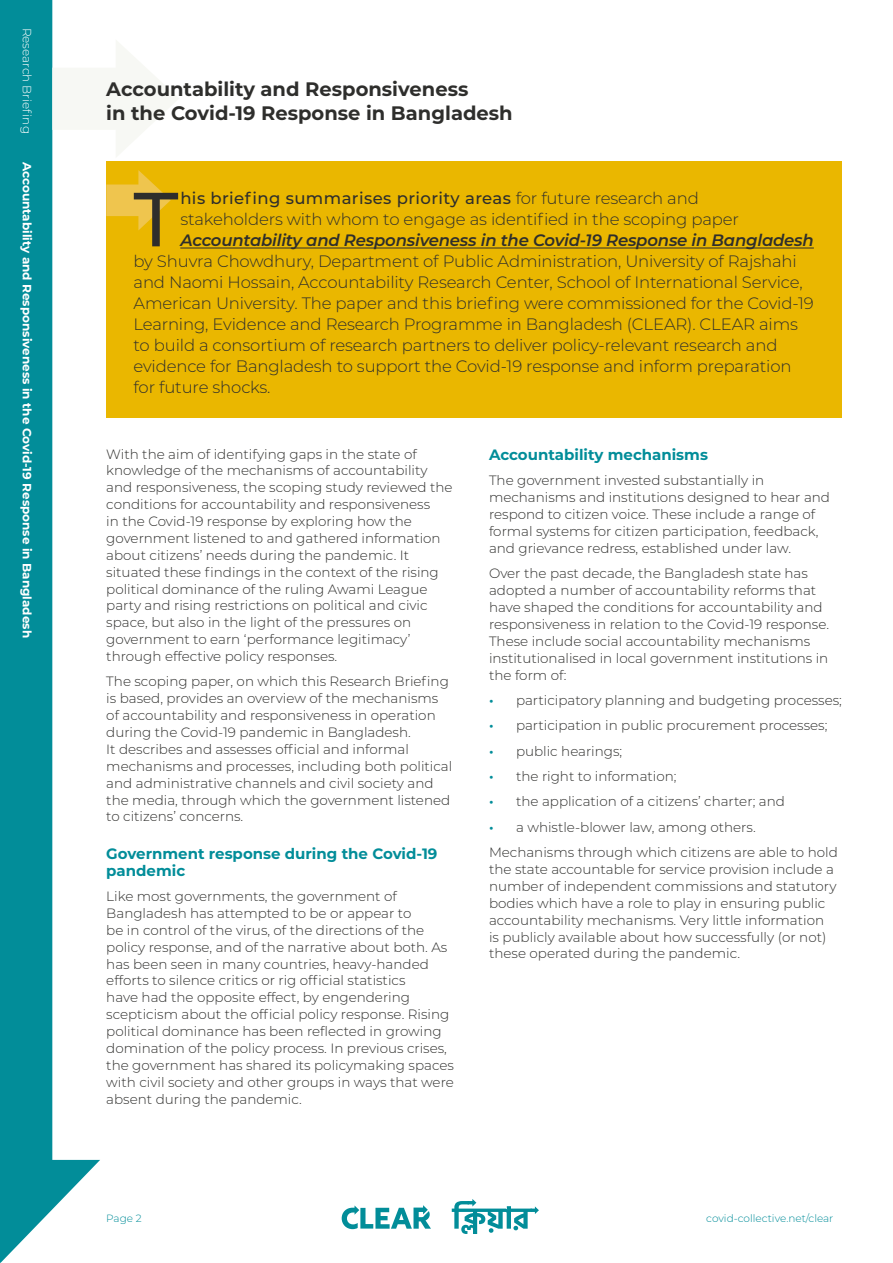
<style>
.page{position:relative;width:893px;height:1263px;background:#fff}
.page>*{position:absolute;margin:0;border:0;box-sizing:border-box;transform-origin:0 0}
.t1{font:500 76.5px "Montserrat";color:#2e2e2c}
.t2{font:700 19.5px/23.4px "Montserrat";color:#2e2e2c}
.t3{font:300 16.5px/21px "Montserrat";letter-spacing:-.01em;color:#2e2e2c}
.t4{font:italic 600 16.5px "Montserrat";letter-spacing:-.01em;color:#2e2e2c}
.t5{font:700 15px/16.5px "Montserrat";color:#028d99}
.t6{font:300 13.5px/16.8px "Montserrat";color:#2e2e2c}
.t7{font:700 12px "Montserrat";color:#fff}
.t8{font:300 12px "Montserrat";color:#fff}
.t9{font:300 10.5px "Montserrat";color:#028d99}
.s1{font-weight:500}
.s2{font-weight:600;color:#028d99}
</style>
<div class="page">
<svg style="left:0;top:0;width:100px;height:1263px;fill:#028d99"></svg>
<svg style="left:342px;top:1205px;width:89px;height:24px"></svg>
<svg style="left:452px;top:1199px;width:87px;height:35px"></svg>
<svg style="left:52px;top:39px;width:127px;height:119px"></svg>
<div style="left:106px;top:162px;width:736px;height:256px;background:#eab700"></div>
<svg style="left:106px;top:170px;width:65px;height:60px"></svg>
<hr style="left:180px;top:248px;width:634px;height:1px;background:#2e2e2c">
<p class="t8" style="left:35px;top:28px;width:108px;rotate:90deg">Research Briefing</p>
<p class="t7" style="left:36px;top:162px;width:478px;rotate:90deg">Accountability and Responsiveness in the Covid-19 Response in Bangladesh</p>
<h2 class="t2" style="left:106px;top:77px;width:408px">Accountability and Responsiveness<br>in the Covid-19 Response in Bangladesh</h2>
<h1 class="t1" style="left:134px;top:166px;width:46px">T</h1>
<p class="t3" style="left:180px;top:187px;width:560px"><span class="s1">his briefing summarises priority areas</span> for future research and stakeholders with whom to engage as identified in the scoping paper</p>
<p class="t4" style="left:180px;top:229px;width:635px">Accountability and Responsiveness in the Covid-19 Response in Bangladesh</p>
<p class="t3" style="left:134px;top:250px;width:682px">by Shuvra Chowdhury, Department of Public Administration, University of Rajshahi and Naomi Hossain, Accountability Research Center, School of International Service, American University. The paper and this briefing were commissioned for the Covid-19<br>Learning, Evidence and Research Programme in Bangladesh (CLEAR). CLEAR aims to build a consortium of research partners to deliver policy-relevant research and evidence for Bangladesh to support the Covid-19 response and inform preparation for future shocks.</p>
<p class="t6" style="left:106px;top:445px;width:348px">With the aim of identifying gaps in the state of knowledge of the mechanisms of accountability and responsiveness, the scoping study reviewed the conditions for accountability and responsiveness<br>in the Covid-19 response by exploring how the government listened to and gathered information about citizens’ needs during the pandemic. It situated these findings in the context of the rising political dominance of the ruling Awami League party and rising restrictions on political and civic space, but also in the light of the pressures on government to earn ‘performance legitimacy’ through effective policy responses.</p>
<p class="t6" style="left:106px;top:673px;width:347px">The scoping paper, on which this Research Briefing is based, provides an overview of the mechanisms of accountability and responsiveness in operation during the Covid-19 pandemic in Bangladesh.<br>It describes and assesses official and informal mechanisms and processes, including both political and administrative channels and civil society and the media, through which the government listened to citizens’ concerns.</p>
<p class="t5" style="left:106px;top:845px;width:333px">Government response during the Covid-19 pandemic</p>
<p class="t6" style="left:106px;top:887px;width:349px">Like most governments, the government of Bangladesh has attempted to be or appear to<br>be in control of the virus, of the directions of the policy response, and of the narrative about both. As has been seen in many countries, heavy-handed efforts to silence critics or rig official statistics<br>have had the opposite effect, by engendering scepticism about the official policy response. Rising political dominance has been reflected in growing domination of the policy process. In previous crises, the government has shared its policymaking spaces with civil society and other groups in ways that were absent during the pandemic.</p>
<p class="t5" style="left:489px;top:446px;width:220px">Accountability mechanisms</p>
<p class="t6" style="left:489px;top:472px;width:343px">The government invested substantially in mechanisms and institutions designed to hear and respond to citizen voice. These include a range of formal systems for citizen participation, feedback, and grievance redress, established under law.</p>
<p class="t6" style="left:489px;top:565px;width:342px">Over the past decade, the Bangladesh state has adopted a number of accountability reforms that have shaped the conditions for accountability and responsiveness in relation to the Covid-19 response.<br>These include social accountability mechanisms institutionalised in local government institutions in the form of:</p>
<p class="t6" style="left:489px;top:691px;width:354px"><span class="s2">•</span> participatory planning and budgeting processes;</p>
<p class="t6" style="left:489px;top:717px;width:340px"><span class="s2">•</span> participation in public procurement processes;</p>
<p class="t6" style="left:489px;top:742px;width:135px"><span class="s2">•</span> public hearings;</p>
<p class="t6" style="left:489px;top:767px;width:189px"><span class="s2">•</span> the right to information;</p>
<p class="t6" style="left:489px;top:793px;width:297px"><span class="s2">•</span> the application of a citizens’ charter; and</p>
<p class="t6" style="left:489px;top:814px;width:350px;line-height:25.3px"><span class="s2">•</span> a whistle-blower law, among others.<br>Mechanisms through which citizens are able to hold</p>
<p class="t6" style="left:489px;top:860px;width:349px">the state accountable for service provision include a number of independent commissions and statutory bodies which have a role to play in ensuring public accountability mechanisms. Very little information is publicly available about how successfully (or not) these operated during the pandemic.</p>
<p class="t9" style="left:106px;top:1211px;width:37px">Page 2</p>
<p class="t9" style="left:706px;top:1211px;width:129px">covid-collective.net/clear</p>
</div>
